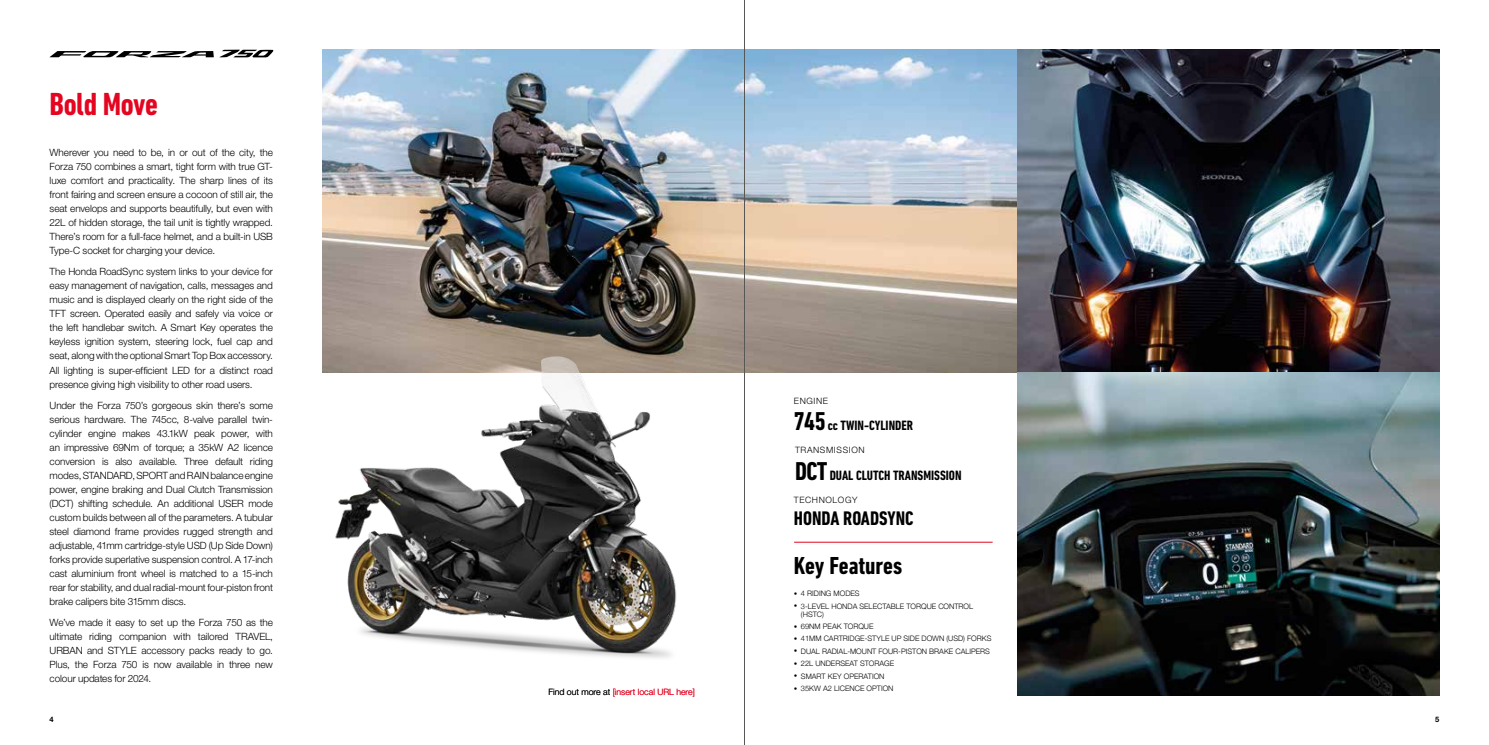
<style>
.page{position:relative;width:1489px;height:745px;background:#fff}
.page>*{position:absolute;margin:0;border:0;box-sizing:border-box;transform-origin:0 0}
.t1{font:700 condensed 32.5px "DIN Next LT Pro";letter-spacing:-.015em;color:#e40521}
.t2{font:700 condensed 25px "DIN Next LT Pro";letter-spacing:-.005em;color:#000}
.t3{font:700 condensed 20px "DIN Next LT Pro";color:#000}
.t4{font:700 condensed 13.75px "DIN Next LT Pro";color:#000}
.t5{font:300 10px/14px "Helvetica Neue LT Pro";letter-spacing:-.01em;color:#000;text-align:justify}
.t6{font:300 8.75px "Helvetica Neue LT Pro";color:#e40521}
.t7{font:300 8.75px "Helvetica Neue LT Pro";letter-spacing:.07em;color:#000}
.t8{font:300 7.5px/8.1px "Helvetica Neue";color:#000}
.t9{font:700 7.5px "Helvetica Neue LT Pro";color:#000}
.s1{font-size:26.25px}
.s2{font-family:"Proxima Nova";font-weight:700;font-size:10px}
.s3{color:#000}
</style>
<div class="page">
<img style="left:323px;top:50px;width:694px;height:322px">
<hr style="left:794px;top:541px;width:198px;height:1px;background:#e40521">
<svg style="left:50px;top:50px;width:223px;height:7px"></svg>
<img style="left:1017px;top:50px;width:422px;height:322px">
<img style="left:1017px;top:372px;width:422px;height:322px">
<img style="left:322px;top:328px;width:428px;height:330px">
<hr style="left:744px;top:0;width:1px;height:744px;background:#575756">
<h1 class="t1" style="left:50px;top:85px;width:110px">Bold Move</h1>
<p class="t5" style="left:50px;top:145px;width:225px">Wherever you need to be, in or out of the city, the Forza 750 combines a smart, tight form with true GT&shy;luxe comfort and practicality. The sharp lines of its front fairing and screen ensure a cocoon of still air, the seat envelops and supports beautifully, but even with 22L of hidden storage, the tail unit is tightly wrapped.<br>There’s room for a full-face helmet, and a built-in USB Type-C socket for charging your device.</p>
<p class="t5" style="left:50px;top:264px;width:225px">The Honda RoadSync system links to your device for easy management of navigation, calls, messages and music and is displayed clearly on the right side of the TFT screen. Operated easily and safely via voice or the left handlebar switch. A Smart Key operates the keyless ignition system, steering lock, fuel cap and seat, along with the optional Smart Top Box accessory.<br>All lighting is super-efficient LED for a distinct road presence giving high visibility to other road users.</p>
<p class="t5" style="left:50px;top:397px;width:225px">Under the Forza 750’s gorgeous skin there’s some serious hardware. The 745cc, 8-valve parallel twin&shy;cylinder engine makes 43.1kW peak power, with an impressive 69Nm of torque; a 35kW A2 licence conversion is also available. Three default riding modes, STANDARD, SPORT and RAIN balance engine power, engine braking and Dual Clutch Transmission (DCT) shifting schedule. An additional USER mode custom builds between all of the parameters. A tubular steel diamond frame provides rugged strength and adjustable, 41mm cartridge-style USD (Up Side Down) forks provide superlative suspension control. A 17-inch cast aluminium front wheel is matched to a 15-inch rear for stability, and dual radial-mount four-piston front brake calipers bite 315mm discs.</p>
<p class="t5" style="left:50px;top:614px;width:225px">We’ve made it easy to set up the Forza 750 as the ultimate riding companion with tailored TRAVEL, URBAN and STYLE accessory packs ready to go.<br>Plus, the Forza 750 is now available in three new colour updates for 2024.</p>
<p class="t9" style="left:50px;top:714px;width:6px">4</p>
<p class="t9" style="left:1434px;top:714px;width:6px">5</p>
<p class="t7" style="left:793px;top:395px;width:36px">ENGINE</p>
<h3 class="t4" style="left:793px;top:417px;width:121px"><span class="s1">745</span> cc TWIN-CYLINDER</h3>
<p class="t7" style="left:795px;top:444px;width:71px">TRANSMISSION</p>
<h3 class="t4" style="left:795px;top:467px;width:168px"><span class="s1">DCT</span> DUAL CLUTCH TRANSMISSION</h3>
<p class="t7" style="left:793px;top:494px;width:65px">TECHNOLOGY</p>
<h3 class="t3" style="left:793px;top:506px;width:121px">HONDA ROADSYNC</h3>
<h2 class="t2" style="left:793px;top:550px;width:110px">Key Features</h2>
<p class="t8" style="left:793px;top:588px;width:67px"><span class="s2">•</span> 4 RIDING MODES</p>
<p class="t8" style="left:801px;top:601px;width:174px;text-indent:-7px"><span class="s2">•</span> 3-LEVEL HONDA SELECTABLE TORQUE CONTROL (HSTC)</p>
<p class="t8" style="left:793px;top:621px;width:81px"><span class="s2">•</span> 69NM PEAK TORQUE</p>
<p class="t8" style="left:793px;top:633px;width:199px"><span class="s2">•</span> 41MM CARTRIDGE-STYLE UP SIDE DOWN (USD) FORKS</p>
<p class="t8" style="left:793px;top:646px;width:198px"><span class="s2">•</span> DUAL RADIAL-MOUNT FOUR-PISTON BRAKE CALIPERS</p>
<p class="t8" style="left:793px;top:658px;width:102px"><span class="s2">•</span> 22L UNDERSEAT STORAGE</p>
<p class="t8" style="left:793px;top:671px;width:92px"><span class="s2">•</span> SMART KEY OPERATION</p>
<p class="t8" style="left:793px;top:683px;width:101px"><span class="s2">•</span> 35KW A2 LICENCE OPTION</p>
<p class="t6" style="left:548px;top:685px;width:148px"><span class="s3">Find out more at</span> [insert local URL here]</p>
</div>
